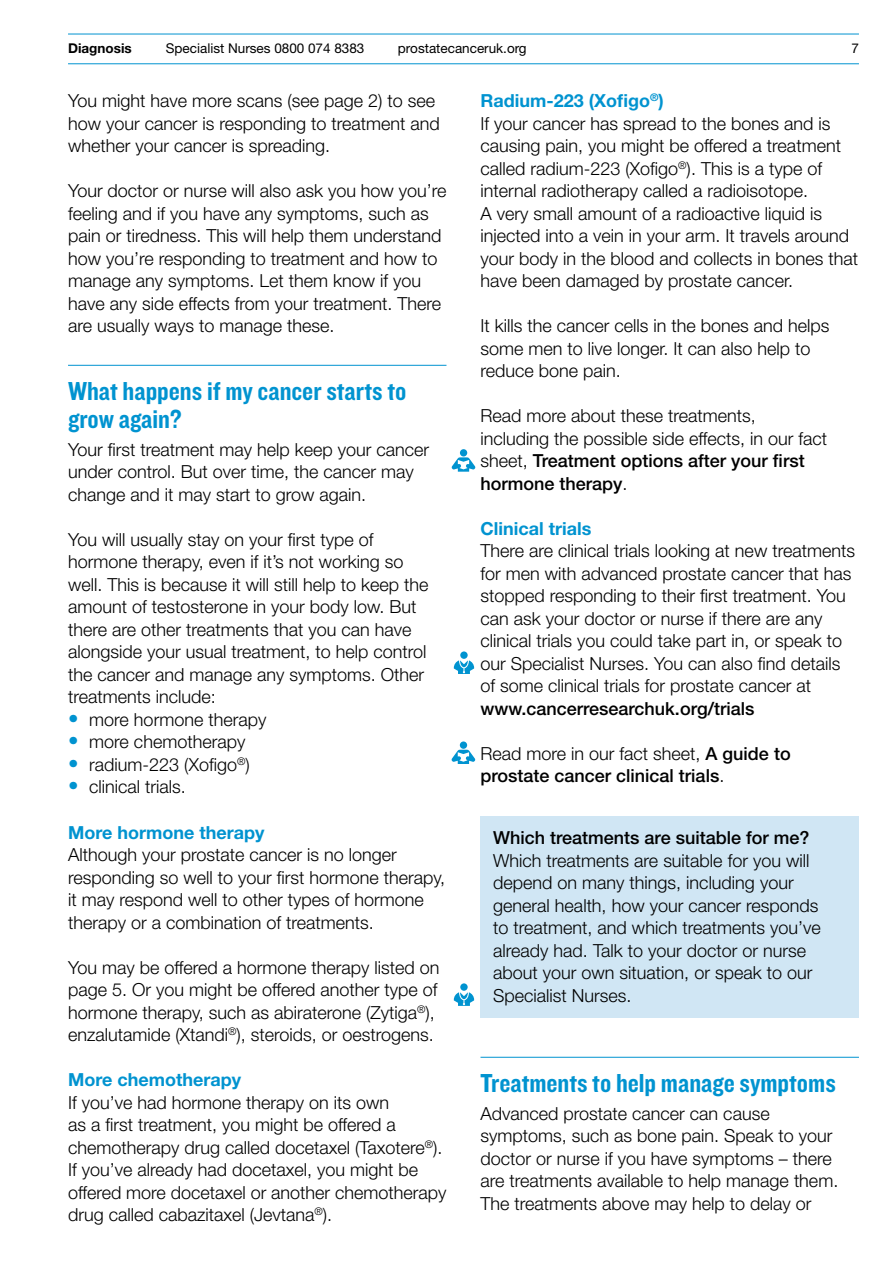
<style>
.page{position:relative;width:893px;height:1263px;background:#fff}
.page>*{position:absolute;margin:0;border:0;box-sizing:border-box;transform-origin:0 0}
.t1{font:27px/28.2px "Knockout 50 Welterweight";color:#0093d0}
.t2{font:300 18px/22.5px "Helvetica Neue LT Std";color:#000}
.t3{font:500 18px/22.5px "Helvetica Neue LT Std";color:#000}
.t4{font:700 18px "Helvetica Neue LT Std";color:#0093d0}
.t5{font:13.5px "Helvetica Neue LT Std";color:#000}
.t6{font:700 13.5px "Helvetica Neue LT Std";color:#000}
.s1{font-weight:700;color:#0093d0}
.s2{font-weight:500}
.s3{font-weight:300}
.s4{font-size:21px;color:#0093d0}
</style>
<div class="page">
<hr style="left:68px;top:34px;width:791px;height:1px;background:#0093d0">
<hr style="left:68px;top:63px;width:791px;height:1px;background:#0093d0">
<hr style="left:68px;top:365px;width:378px;height:1px;background:#0093d0">
<hr style="left:480px;top:1057px;width:379px;height:1px;background:#0093d0">
<div style="left:480px;top:817px;width:379px;height:201px;background:#d0e6f4"></div>
<div style="left:460px;top:983px;width:8px;height:8px;background:#0093d0;border-radius:50%"></div>
<svg style="left:454px;top:992px;width:20px;height:14px"></svg>
<div style="left:460px;top:449px;width:7px;height:7px;background:#0093d0;border-radius:50%"></div>
<svg style="left:452px;top:457px;width:23px;height:15px"></svg>
<div style="left:460px;top:651px;width:8px;height:8px;background:#0093d0;border-radius:50%"></div>
<svg style="left:454px;top:660px;width:20px;height:14px"></svg>
<div style="left:460px;top:741px;width:7px;height:8px;background:#0093d0;border-radius:50%"></div>
<svg style="left:452px;top:750px;width:23px;height:14px"></svg>
<p class="t6" style="left:68px;top:40px;width:65px">Diagnosis</p>
<p class="t5" style="left:166px;top:40px;width:200px">Specialist Nurses 0800 074 8383</p>
<p class="t5" style="left:398px;top:40px;width:130px">prostatecanceruk.org</p>
<p class="t5" style="left:851px;top:40px;width:9px">7</p>
<p class="t2" style="left:68px;top:89px;width:373px">You might have more scans (see page 2) to see how your cancer is responding to treatment and whether your cancer is spreading.</p>
<p class="t2" style="left:68px;top:179px;width:380px">Your doctor or nurse will also ask you how you’re feeling and if you have any symptoms, such as pain or tiredness. This will help them understand how you’re responding to treatment and how to manage any symptoms. Let them know if you have any side effects from your treatment. There are usually ways to manage these.</p>
<p class="t2" style="left:480px;top:89px;width:379px"><span class="s1">Radium-223 (Xofigo</span><sup>®</sup><span class="s1">)<br></span>If your cancer has spread to the bones and is causing pain, you might be offered a treatment called radium-223 (Xofigo<sup>®</sup>). This is a type of internal radiotherapy called a radioisotope.<br>A very small amount of a radioactive liquid is injected into a vein in your arm. It travels around your body in the blood and collects in bones that have been damaged by prostate cancer.</p>
<p class="t2" style="left:480px;top:314px;width:351px">It kills the cancer cells in the bones and helps some men to live longer. It can also help to reduce bone pain.</p>
<p class="t2" style="left:480px;top:404px;width:348px">Read more about these treatments, including the possible side effects, in our fact sheet, <span class="s2">Treatment options after your first hormone therapy</span>.</p>
<p class="t4" style="left:480px;top:517px;width:112px">Clinical trials</p>
<p class="t2" style="left:480px;top:539px;width:376px">There are clinical trials looking at new treatments for men with advanced prostate cancer that has stopped responding to their first treatment. You can ask your doctor or nurse if there are any clinical trials you could take part in, or speak to our Specialist Nurses. You can also find details of some clinical trials for prostate cancer at</p>
<p class="t3" style="left:480px;top:697px;width:275px">www.cancerresearchuk.org/trials</p>
<p class="t3" style="left:480px;top:742px;width:312px"><span class="s3">Read more in our fact sheet,</span> A guide to prostate cancer clinical trials<span class="s3">.</span></p>
<h1 class="t1" style="left:68px;top:376px;width:340px">What happens if my cancer starts to grow again?</h1>
<p class="t2" style="left:68px;top:438px;width:363px">Your first treatment may help keep your cancer under control. But over time, the cancer may change and it may start to grow again.</p>
<p class="t2" style="left:68px;top:528px;width:362px">You will usually stay on your first type of hormone therapy, even if it’s not working so well. This is because it will still help to keep the amount of testosterone in your body low. But there are other treatments that you can have alongside your usual treatment, to help control the cancer and manage any symptoms. Other treatments include:</p>
<p class="t2" style="left:68px;top:708px;width:200px"><span class="s4">•</span> more hormone therapy</p>
<p class="t2" style="left:68px;top:730px;width:179px"><span class="s4">•</span> more chemotherapy</p>
<p class="t2" style="left:68px;top:753px;width:183px"><span class="s4">•</span> radium-223 (Xofigo<sup>®</sup>)</p>
<p class="t2" style="left:68px;top:775px;width:119px"><span class="s4">•</span> clinical trials.</p>
<p class="t4" style="left:68px;top:821px;width:198px">More hormone therapy</p>
<p class="t2" style="left:68px;top:843px;width:379px">Although your prostate cancer is no longer responding so well to your first hormone therapy, it may respond well to other types of hormone therapy or a combination of treatments.</p>
<p class="t2" style="left:68px;top:955px;width:373px">You may be offered a hormone therapy listed on page 5. Or you might be offered another type of hormone therapy, such as abiraterone (Zytiga<sup>®</sup>), enzalutamide (Xtandi<sup>®</sup>), steroids, or oestrogens.</p>
<p class="t4" style="left:68px;top:1068px;width:174px">More chemotherapy</p>
<p class="t2" style="left:68px;top:1090px;width:380px">If you’ve had hormone therapy on its own<br>as a first treatment, you might be offered a chemotherapy drug called docetaxel (Taxotere<sup>®</sup>).<br>If you’ve already had docetaxel, you might be offered more docetaxel or another chemotherapy drug called cabazitaxel (Jevtana<sup>®</sup>).</p>
<p class="t3" style="left:493px;top:826px;width:318px">Which treatments are suitable for me?</p>
<p class="t2" style="left:493px;top:848px;width:329px">Which treatments are suitable for you will depend on many things, including your general health, how your cancer responds to treatment, and which treatments you’ve already had. Talk to your doctor or nurse about your own situation, or speak to our Specialist Nurses.</p>
<h1 class="t1" style="left:480px;top:1068px;width:357px">Treatments to help manage symptoms</h1>
<p class="t2" style="left:480px;top:1102px;width:359px">Advanced prostate cancer can cause symptoms, such as bone pain. Speak to your doctor or nurse if you have symptoms – there are treatments available to help manage them.<br>The treatments above may help to delay or</p>
</div>
